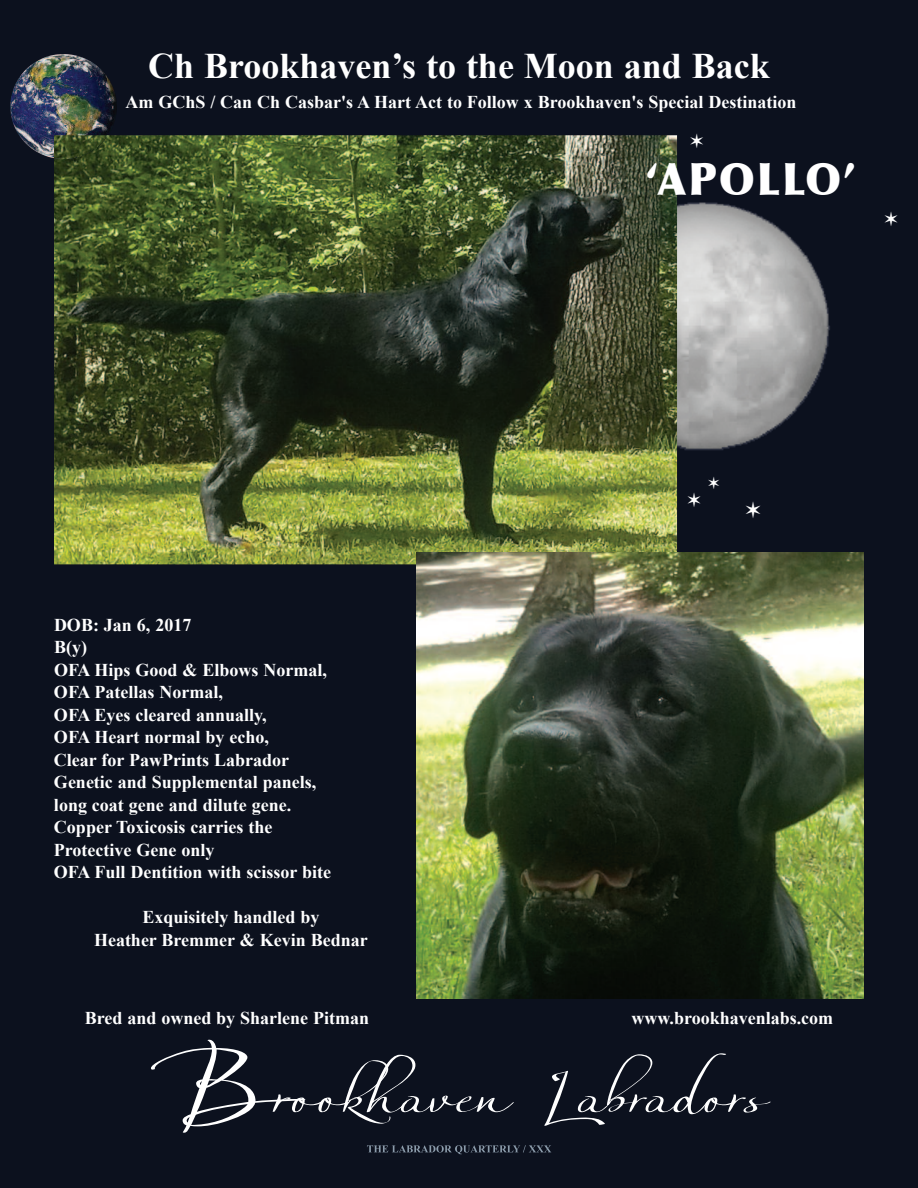
<style>
.page{position:relative;width:918px;height:1188px;background:#0c111e}
.page>*{position:absolute;margin:0;border:0;box-sizing:border-box;transform-origin:0 0}
.t1{font:54px "Silken Thread";color:#fff}
.t2{font:900 44.7px "Optima";letter-spacing:.06em;color:#fff;scale:.9 1}
.t3{font:700 36px "Times New Roman";color:#fff}
.t4{font:700 26.7px "Menlo";color:#fff}
.t5{font:700 23.4px "Menlo";color:#fff}
.t6{font:700 19.95px "Menlo";color:#fff}
.t7{font:700 18px/22.5px "Times New Roman";color:#fff}
.s1{font-size:90px}
</style>
<div class="page">
<img style="left:367px;top:1145px;width:46px;height:7px">
<img style="left:10px;top:54px;width:107px;height:105px;border-radius:50%">
<img style="left:54px;top:135px;width:623px;height:429px">
<img style="left:54px;top:135px;width:54px;height:24px">
<img style="left:416px;top:553px;width:448px;height:445px">
<h3 class="t3" style="left:148px;top:46px;width:623px">Ch Brookhaven’s to the Moon and Back</h3>
<p class="t7" style="left:125px;top:91px;width:673px">Am GChS / Can Ch Casbar's A Hart Act to Follow x Brookhaven's Special Destination</p>
<p class="t5" style="left:690px;top:126px;width:16px">✶</p>
<h2 class="t2" style="left:646px;top:152px;width:234px">‘Apollo’</h2>
<p class="t5" style="left:884px;top:204px;width:16px">✶</p>
<p class="t7" style="left:54px;top:613px;width:279px">DOB: Jan 6, 2017<br>B(y)<br>OFA Hips Good &amp; Elbows Normal,<br>OFA Patellas Normal,<br>OFA Eyes cleared annually,<br>OFA Heart normal by echo,<br>Clear for PawPrints Labrador<br>Genetic and Supplemental panels, long coat gene and dilute gene.<br>Copper Toxicosis carries the<br>Protective Gene only<br>OFA Full Dentition with scissor bite</p>
<p class="t7" style="left:94px;top:906px;width:275px;text-align:center">Exquisitely handled by<br>Heather Bremmer &amp; Kevin Bednar</p>
<p class="t6" style="left:708px;top:470px;width:14px">✶</p>
<p class="t5" style="left:687px;top:485px;width:16px">✶</p>
<h3 class="t4" style="left:745px;top:493px;width:18px">✶</h3>
<p class="t7" style="left:85px;top:1007px;width:286px">Bred and owned by Sharlene Pitman</p>
<p class="t7" style="left:632px;top:1007px;width:203px">www.brookhavenlabs.com</p>
<h1 class="t1" style="left:153px;top:1064px;width:613px"><span class="s1">B</span>rookhaven Labradors</h1>
</div>
